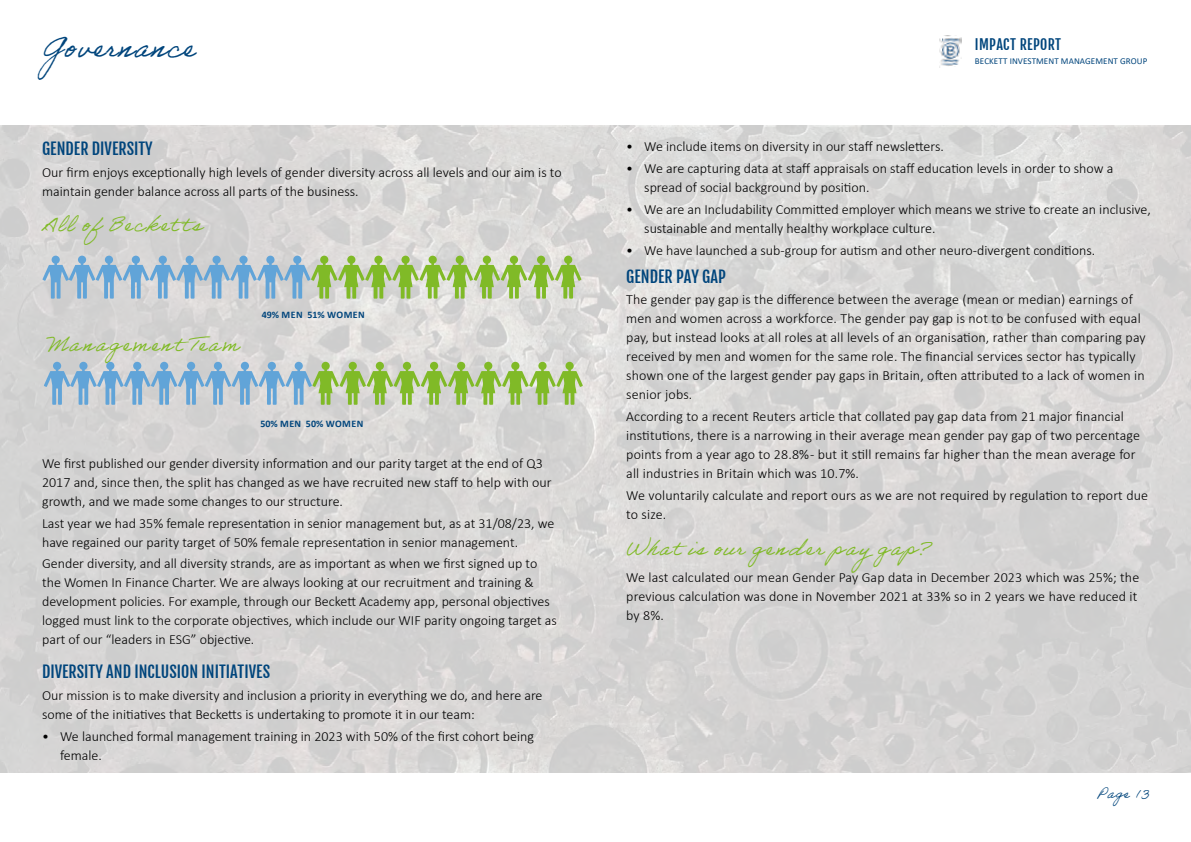
<style>
.page{position:relative;width:1191px;height:842px;background:#fff}
.page>*{position:absolute;margin:0;border:0;box-sizing:border-box;transform-origin:0 0}
.t1{font:30px "Adobe Handwriting Ernie";letter-spacing:.01em;color:#00457c}
.t2{font:21px "Adobe Handwriting Ernie";letter-spacing:.085em;color:#80ba27}
.t3{font:16px "Fjalla One";color:#00457c}
.t4{font:300 14px/19px "Calibri";color:#000}
.t5{font:14px "Fjalla One";letter-spacing:.025em;color:#00457c}
.t6{font:14px "Adobe Handwriting Ernie";letter-spacing:.05em;color:#00457c}
.t7{font:700 10px "Calibri";letter-spacing:.04em;color:#00457c}
.t8{font:9px "Calibri";letter-spacing:.01em;color:#00457c}
</style>
<div class="page">
<img style="left:939px;top:36px;width:22px;height:32px">
<img style="left:0;top:126px;width:1191px;height:646px">
<div style="left:552px;top:263px;width:33px;height:25px;background:#80ba27;opacity:.75"></div>
<svg style="left:42px;top:256px;width:539px;height:43px;background:#adc6b2"></svg>
<div style="left:389px;top:263px;width:33px;height:25px;background:#80ba27;opacity:.75"></div>
<div style="left:553px;top:369px;width:33px;height:25px;background:#e6e3e1"></div>
<svg style="left:44px;top:362px;width:539px;height:43px;background:#adc6b2"></svg>
<div style="left:391px;top:369px;width:32px;height:25px;background:#80ba27;opacity:.75"></div>
<h1 class="t1" style="left:42px;top:29px;width:155px">Governance</h1>
<p class="t3" style="left:42px;top:139px;width:112px">GENDER DIVERSITY</p>
<p class="t4" style="left:42px;top:163px;width:521px">Our firm enjoys exceptionally high levels of gender diversity across all levels and our aim is to maintain gender balance across all parts of the business.</p>
<h2 class="t2" style="left:42px;top:212px;width:161px">All of Becket ts</h2>
<h2 class="t2" style="left:47px;top:332px;width:192px">Management Team</h2>
<p class="t7" style="left:262px;top:308px;width:104px">49% MEN 51% WOMEN</p>
<p class="t7" style="left:260px;top:417px;width:104px">50% MEN 50% WOMEN</p>
<p class="t4" style="left:42px;top:453px;width:511px">We first published our gender diversity information and our parity target at the end of Q3<br>2017 and, since then, the split has changed as we have recruited new staff to help with our growth, and we made some changes to our structure.</p>
<p class="t4" style="left:42px;top:513px;width:514px">Last year we had 35% female representation in senior management but, as at 31/08/23, we have regained our parity target of 50% female representation in senior management.</p>
<p class="t4" style="left:42px;top:554px;width:516px">Gender diversity, and all diversity strands, are as important as when we first signed up to the Women In Finance Charter. We are always looking at our recruitment and training &amp; development policies. For example, through our Beckett Academy app, personal objectives logged must link to the corporate objectives, which include our WIF parity ongoing target as part of our “leaders in ESG” objective.</p>
<p class="t3" style="left:42px;top:662px;width:229px">DIVERSITY AND INCLUSION INITIATIVES</p>
<p class="t4" style="left:42px;top:685px;width:502px">Our mission is to make diversity and inclusion a priority in everything we do, and here are some of the initiatives that Becketts is undertaking to promote it in our team:</p>
<p class="t4" style="left:60px;top:726px;width:475px;text-indent:-18px">• We launched formal management training in 2023 with 50% of the first cohort being female.</p>
<p class="t5" style="left:975px;top:36px;width:88px">IMPACT REPORT</p>
<p class="t8" style="left:975px;top:55px;width:174px">BECKETT INVESTMENT MANAGEMENT GROUP</p>
<p class="t4" style="left:626px;top:137px;width:319px">• We include items on diversity in our staff newsletters.</p>
<p class="t4" style="left:644px;top:159px;width:470px;text-indent:-18px">• We are capturing data at staff appraisals on staff education levels in order to show a spread of social background by position.</p>
<p class="t4" style="left:644px;top:200px;width:508px;text-indent:-18px">• We are an Includability Committed employer which means we strive to create an inclusive, sustainable and mentally healthy workplace culture.</p>
<p class="t4" style="left:626px;top:241px;width:470px">• We have launched a sub-group for autism and other neuro-divergent conditions.</p>
<p class="t3" style="left:626px;top:266px;width:101px">GENDER PAY GAP</p>
<p class="t4" style="left:626px;top:290px;width:521px">The gender pay gap is the difference between the average (mean or median) earnings of men and women across a workforce. The gender pay gap is not to be confused with equal pay, but instead looks at all roles at all levels of an organisation, rather than comparing pay received by men and women for the same role. The financial services sector has typically shown one of the largest gender pay gaps in Britain, often attributed to a lack of women in senior jobs.</p>
<p class="t4" style="left:626px;top:407px;width:515px">According to a recent Reuters article that collated pay gap data from 21 major financial institutions, there is a narrowing in their average mean gender pay gap of two percentage points from a year ago to 28.8% - but it still remains far higher than the mean average for all industries in Britain which was 10.7%.</p>
<p class="t4" style="left:626px;top:486px;width:523px">We voluntarily calculate and report ours as we are not required by regulation to report due to size.</p>
<h2 class="t2" style="left:626px;top:535px;width:305px">What is our gender paygap?</h2>
<p class="t4" style="left:626px;top:568px;width:514px">We last calculated our mean Gender Pay Gap data in December 2023 which was 25%; the previous calculation was done in November 2021 at 33% so in 2 years we have reduced it by 8%.</p>
<p class="t6" style="left:1097px;top:785px;width:53px">Page 13</p>
</div>
